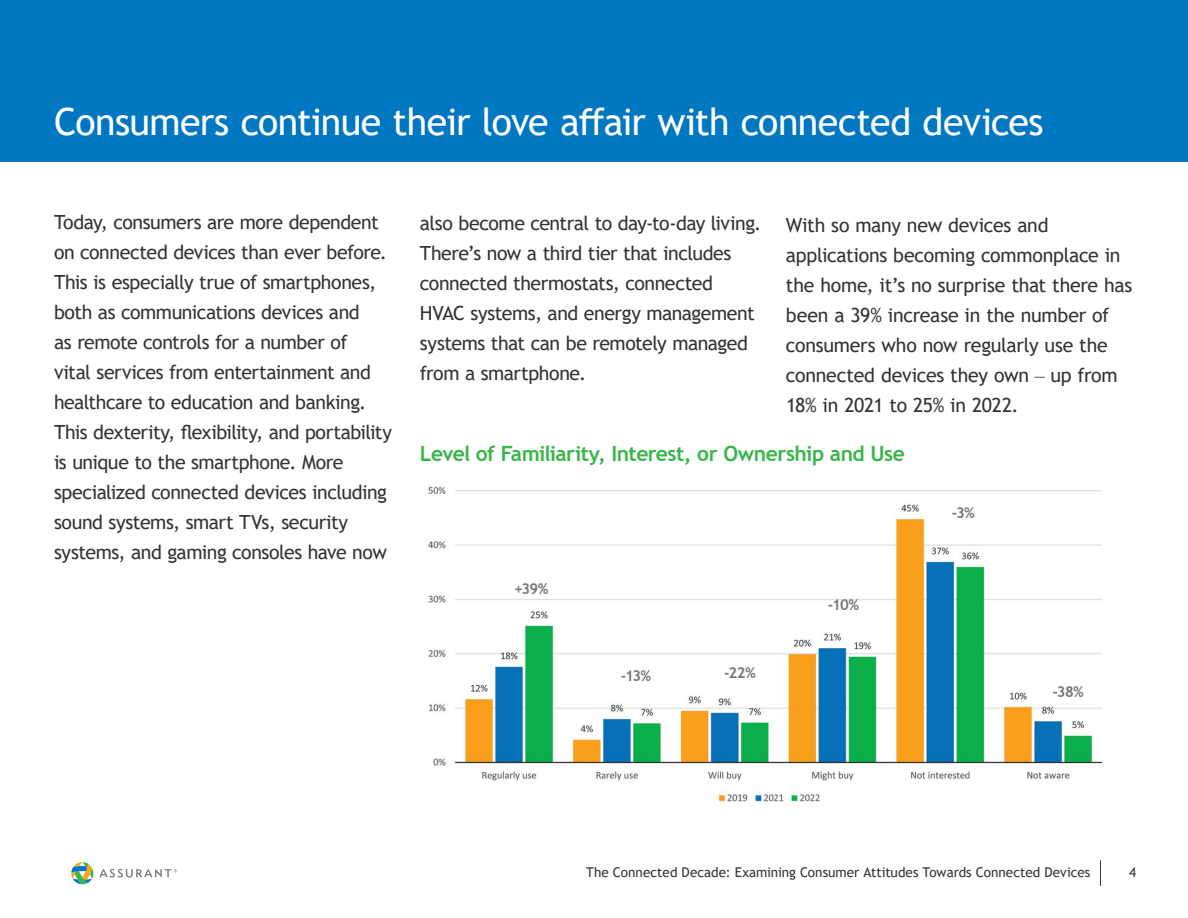
<style>
.page{position:relative;width:1188px;height:918px;background:#fff}
.page>*{position:absolute;margin:0;border:0;box-sizing:border-box;transform-origin:0 0}
.t1{font:37.5px "Trebuchet MS";letter-spacing:-.02em;color:#fff}
.t2{font:700 21px "Trebuchet MS";letter-spacing:-.025em;color:#39b54a}
.t3{font:19.5px/30px "Trebuchet MS";letter-spacing:-.02em;color:#343433}
.t4{font:700 15px "Trebuchet MS";letter-spacing:-.045em;color:#77787b}
.t5{font:13.5px "Trebuchet MS";color:#343433}
.s1{font-size:16.5px}
</style>
<div class="page">
<svg style="left:1100px;top:860px;width:1px;height:26px"></svg>
<svg style="left:71px;top:862px;width:22px;height:22px"></svg>
<svg style="left:99px;top:869px;width:78px;height:9px"></svg>
<div style="left:0;top:0;width:1188px;height:162px;background:#0077c1"></div>
<img style="left:428px;top:486px;width:675px;height:317px">
<p class="t1" style="left:54px;top:98px;width:991px">Consumers continue their love affair with connected devices</p>
<p class="t3" style="left:54px;top:207px;width:335px">Today, consumers are more dependent on connected devices than ever before.<br>This is especially true of smartphones, both as communications devices and<br>as remote controls for a number of vital services from entertainment and healthcare to education and banking.</p>
<p class="t3" style="left:54px;top:417px;width:339px">This dexterity, flexibility, and portability</p>
<p class="t3" style="left:54px;top:447px;width:335px">is unique to the smartphone. More specialized connected devices including sound systems, smart TVs, security systems, and gaming consoles have now</p>
<p class="t3" style="left:420px;top:208px;width:343px">also become central to day-to-day living.<br>There’s now a third tier that includes connected thermostats, connected HVAC systems, and energy management systems that can be remotely managed from a smartphone.</p>
<p class="t3" style="left:786px;top:210px;width:348px">With so many new devices and applications becoming commonplace in the home, it’s no surprise that there has been a 39% increase in the number of consumers who now regularly use the connected devices they own <span class="s1">—</span> up from 18% in 2021 to 25% in 2022.</p>
<h3 class="t2" style="left:420px;top:440px;width:486px">Level of Familiarity, Interest, or Ownership and Use</h3>
<p class="t4" style="left:514px;top:579px;width:36px">+39%</p>
<p class="t4" style="left:621px;top:666px;width:32px">-13%</p>
<p class="t4" style="left:724px;top:664px;width:33px">-22%</p>
<p class="t4" style="left:828px;top:596px;width:33px">-10%</p>
<p class="t4" style="left:952px;top:503px;width:25px">-3%</p>
<p class="t4" style="left:1052px;top:682px;width:33px">-38%</p>
<p class="t5" style="left:586px;top:863px;width:506px">The Connected Decade: Examining Consumer Attitudes Towards Connected Devices</p>
<p class="t5" style="left:1129px;top:863px;width:9px">4</p>
</div>
